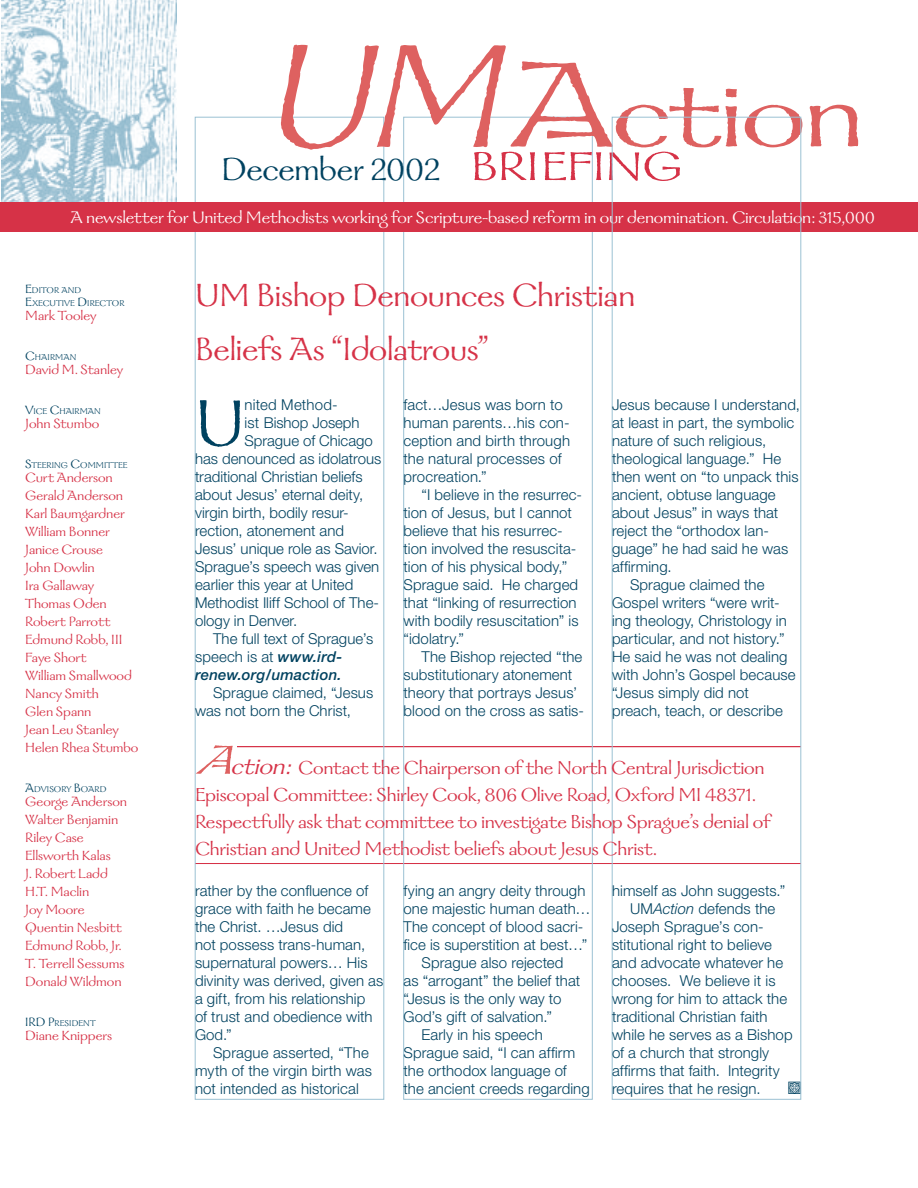
<style>
.page{position:relative;width:918px;height:1188px;background:#fff}
.page>*{position:absolute;margin:0;border:0;box-sizing:border-box;transform-origin:0 0}
.t1{font:108px "Galahad";letter-spacing:-.025em;color:#de6160;scale:1.2 1}
.t2{font:73.5px "Galahad";color:#004260}
.t3{font:36px/54px "Galahad";letter-spacing:-.01em;color:#d63247}
.t4{font:36px "Galahad";letter-spacing:-.005em;color:#004260}
.t5{font:21px/27px "Galahad";letter-spacing:-.005em;color:#d63247}
.t6{font:18.75px "Galahad";letter-spacing:-.005em;color:#fff}
.t7{font:300 15px/18px "Helvetica Neue";letter-spacing:.005em;color:#004260}
.t8{font:15px/18px "Galahad";color:#d63247}
.t9{font:italic 500 15px "Helvetica Neue";letter-spacing:.01em;color:#004260}
.t10{font:9.45px/13.5px "Galahad";letter-spacing:.01em;color:#004260}
.s1{font-family:"Galahad Os F";font-style:italic;font-size:165px}
.s2{font-family:"Galahad Alternate";font-size:135px}
.s3{font-size:45px;color:#d63247}
.s4{font-size:13.5px}
.s5{font-weight:500;font-style:italic}
.s6{font-style:italic;font-size:45px;color:#de6160}
.s7{font-style:italic;font-size:27px}
.s8{font-style:italic}
</style>
<div class="page">
<hr style="left:237px;top:746px;width:564px;height:1px;background:#d63247">
<hr style="left:195px;top:863px;width:606px;height:1px;background:#d63247">
<img style="left:2px;top:0;width:174px;height:202px">
<div style="left:195px;top:117px;width:189px;height:983px;border:1px solid #9bc1d3"></div>
<div style="left:0;top:202px;width:918px;height:30px;background:#d63247"></div>
<div style="left:612px;top:117px;width:189px;height:983px;border:1px solid #9bc1d3"></div>
<svg style="left:799px;top:1081px;width:2px;height:13px"></svg>
<h1 class="t1" style="left:262px;top:59px;width:504px"><span class="s1">UM</span> <span class="s2">A</span>ction</h1>
<h3 class="t4" style="left:221px;top:151px;width:463px">December 2002 <span class="s3">BRIEFING</span></h3>
<p class="t6" style="left:70px;top:208px;width:806px">A newsletter for United Methodists working for Scripture-based reform in our denomination. Circulation: 315,000</p>
<p class="t10" style="left:25px;top:283px;width:101px"><span class="s4">E</span>DITOR AND<br><span class="s4">E</span>XECUTIVE <span class="s4">D</span>IRECTOR</p>
<p class="t8" style="left:25px;top:307px;width:73px">Mark Tooley</p>
<p class="t10" style="left:25px;top:351px;width:53px"><span class="s4">C</span>HAIRMAN</p>
<p class="t8" style="left:25px;top:361px;width:99px">David M. Stanley</p>
<p class="t10" style="left:25px;top:405px;width:77px"><span class="s4">V</span>ICE <span class="s4">C</span>HAIRMAN</p>
<p class="t8" style="left:25px;top:415px;width:76px">John Stumbo</p>
<p class="t10" style="left:25px;top:459px;width:104px"><span class="s4">S</span>TEERING <span class="s4">C</span>OMMITTEE</p>
<p class="t8" style="left:25px;top:469px;width:115px">Curt Anderson<br>Gerald Anderson<br>Karl Baumgardner<br>William Bonner<br>Janice Crouse<br>John Dowlin<br>Ira Gallaway<br>Thomas Oden<br>Robert Parrott<br>Edmund Robb, III<br>Faye Short<br>William Smallwood<br>Nancy Smith<br>Glen Spann<br>Jean Leu Stanley<br>Helen Rhea Stumbo</p>
<p class="t10" style="left:25px;top:783px;width:83px"><span class="s4">A</span>DVISORY <span class="s4">B</span>OARD</p>
<p class="t8" style="left:25px;top:793px;width:103px">George Anderson<br>Walter Benjamin<br>Riley Case<br>Ellsworth Kalas<br>J. Robert Ladd<br>H.T. Maclin<br>Joy Moore<br>Quentin Nesbitt<br>Edmund Robb, Jr.<br>T. Terrell Sessums<br>Donald Wildmon</p>
<p class="t10" style="left:25px;top:1017px;width:72px"><span class="s4">IRD P</span>RESIDENT</p>
<p class="t8" style="left:25px;top:1027px;width:88px">Diane Knippers</p>
<h3 class="t3" style="left:195px;top:269px;width:442px">UM Bishop Denounces Christian<br>Beliefs As “Idolatrous”</h3>
<h2 class="t2" style="left:195px;top:386px;width:51px">U</h2>
<p class="t7" style="left:244px;top:395px;width:95px">nited Method-</p>
<p class="t7" style="left:244px;top:413px;width:117px">ist Bishop Joseph</p>
<p class="t7" style="left:244px;top:431px;width:130px">Sprague of Chicago</p>
<p class="t7" style="left:195px;top:449px;width:188px">has denounced as idolatrous</p>
<p class="t7" style="left:195px;top:467px;width:169px">traditional Christian beliefs</p>
<p class="t7" style="left:195px;top:485px;width:170px">about Jesus’ eternal deity,</p>
<p class="t7" style="left:195px;top:503px;width:155px">virgin birth, bodily resur-</p>
<p class="t7" style="left:195px;top:521px;width:151px">rection, atonement and</p>
<p class="t7" style="left:195px;top:539px;width:184px">Jesus’ unique role as Savior.</p>
<p class="t7" style="left:195px;top:557px;width:186px">Sprague’s speech was given</p>
<p class="t7" style="left:195px;top:575px;width:160px">earlier this year at United</p>
<p class="t7" style="left:195px;top:593px;width:186px">Methodist Iliff School of The-</p>
<p class="t7" style="left:195px;top:611px;width:104px">ology in Denver.</p>
<p class="t7" style="left:213px;top:629px;width:162px">The full text of Sprague’s</p>
<p class="t7" style="left:195px;top:647px;width:149px">speech is at <span class="s5">www.ird-</span></p>
<p class="t9" style="left:195px;top:665px;width:148px">renew.org/umaction.</p>
<p class="t7" style="left:195px;top:683px;width:180px;text-indent:18px">Sprague claimed, “Jesus was not born the Christ,</p>
<p class="t7" style="left:404px;top:395px;width:168px">fact…Jesus was born to human parents…his con&shy;ception and birth through the natural processes of procreation.”</p>
<p class="t7" style="left:404px;top:485px;width:180px;text-indent:18px">“I believe in the resurrec&shy;tion of Jesus, but I cannot believe that his resurrec&shy;tion involved the resuscita&shy;tion of his physical body,”<br>Sprague said. He charged that “linking of resurrection with bodily resuscitation” is “idolatry.”</p>
<p class="t7" style="left:404px;top:647px;width:182px;text-indent:18px">The Bishop rejected “the substitutionary atonement theory that portrays Jesus’ blood on the cross as satis-</p>
<p class="t7" style="left:612px;top:395px;width:189px">Jesus because I understand,</p>
<p class="t7" style="left:612px;top:413px;width:184px">at least in part, the symbolic</p>
<p class="t7" style="left:612px;top:431px;width:156px">nature of such religious,</p>
<p class="t7" style="left:612px;top:449px;width:171px">theological language.” He</p>
<p class="t7" style="left:612px;top:467px;width:188px">then went on “to unpack this</p>
<p class="t7" style="left:612px;top:485px;width:165px">ancient, obtuse language</p>
<p class="t7" style="left:612px;top:503px;width:168px">about Jesus” in ways that</p>
<p class="t7" style="left:612px;top:521px;width:159px">reject the “orthodox lan-</p>
<p class="t7" style="left:612px;top:539px;width:178px">guage” he had said he was</p>
<p class="t7" style="left:612px;top:557px;width:61px">affirming.</p>
<p class="t7" style="left:630px;top:575px;width:136px">Sprague claimed the</p>
<p class="t7" style="left:612px;top:593px;width:169px">Gospel writers “were writ-</p>
<p class="t7" style="left:612px;top:611px;width:176px">ing theology, Christology in</p>
<p class="t7" style="left:612px;top:629px;width:174px">particular, and not history.”</p>
<p class="t7" style="left:612px;top:647px;width:177px">He said he was not dealing</p>
<p class="t7" style="left:612px;top:665px;width:185px">with John’s Gospel because</p>
<p class="t7" style="left:612px;top:683px;width:138px">“Jesus simply did not</p>
<p class="t7" style="left:612px;top:701px;width:172px">preach, teach, or describe</p>
<p class="t5" style="left:195px;top:755px;width:577px"><span class="s6">A</span><span class="s7">ction:</span>Contact the Chairperson of the North Central Jurisdiction Episcopal Committee: Shirley Cook, 806 Olive Road, Oxford MI 48371.<br>Respectfully ask that committee to investigate Bishop Sprague’s denial of Christian and United Methodist beliefs about Jesus Christ.</p>
<p class="t7" style="left:195px;top:881px;width:190px">rather by the confluence of grace with faith he became the Christ. …Jesus did<br>not possess trans-human, supernatural powers… His divinity was derived, given as a gift, from his relationship<br>of trust and obedience with<br>God.”</p>
<p class="t7" style="left:195px;top:1043px;width:179px;text-indent:18px">Sprague asserted, “The myth of the virgin birth was not intended as historical</p>
<p class="t7" style="left:404px;top:881px;width:183px">fying an angry deity through</p>
<p class="t7" style="left:404px;top:899px;width:188px">one majestic human death…</p>
<p class="t7" style="left:404px;top:917px;width:181px">The concept of blood sacri-</p>
<p class="t7" style="left:404px;top:935px;width:185px">fice is superstition at best…”</p>
<p class="t7" style="left:422px;top:953px;width:144px">Sprague also rejected</p>
<p class="t7" style="left:404px;top:971px;width:178px">as “arrogant” the belief that</p>
<p class="t7" style="left:404px;top:989px;width:159px">“Jesus is the only way to</p>
<p class="t7" style="left:404px;top:1007px;width:150px">God’s gift of salvation.”</p>
<p class="t7" style="left:422px;top:1025px;width:123px">Early in his speech</p>
<p class="t7" style="left:404px;top:1043px;width:173px">Sprague said, “I can affirm</p>
<p class="t7" style="left:404px;top:1061px;width:165px">the orthodox language of</p>
<p class="t7" style="left:404px;top:1079px;width:188px">the ancient creeds regarding</p>
<p class="t7" style="left:612px;top:881px;width:175px">himself as John suggests.”</p>
<p class="t7" style="left:630px;top:899px;width:147px">UM<span class="s8">Action</span> defends the</p>
<p class="t7" style="left:612px;top:917px;width:153px">Joseph Sprague’s con-</p>
<p class="t7" style="left:612px;top:935px;width:162px">stitutional right to believe</p>
<p class="t7" style="left:612px;top:953px;width:173px">and advocate whatever he</p>
<p class="t7" style="left:612px;top:971px;width:165px">chooses. We believe it is</p>
<p class="t7" style="left:612px;top:989px;width:177px">wrong for him to attack the</p>
<p class="t7" style="left:612px;top:1007px;width:157px">traditional Christian faith</p>
<p class="t7" style="left:612px;top:1025px;width:182px">while he serves as a Bishop</p>
<p class="t7" style="left:612px;top:1043px;width:159px">of a church that strongly</p>
<p class="t7" style="left:612px;top:1061px;width:169px">affirms that faith. Integrity</p>
<p class="t7" style="left:612px;top:1079px;width:150px">requires that he resign.</p>
</div>
